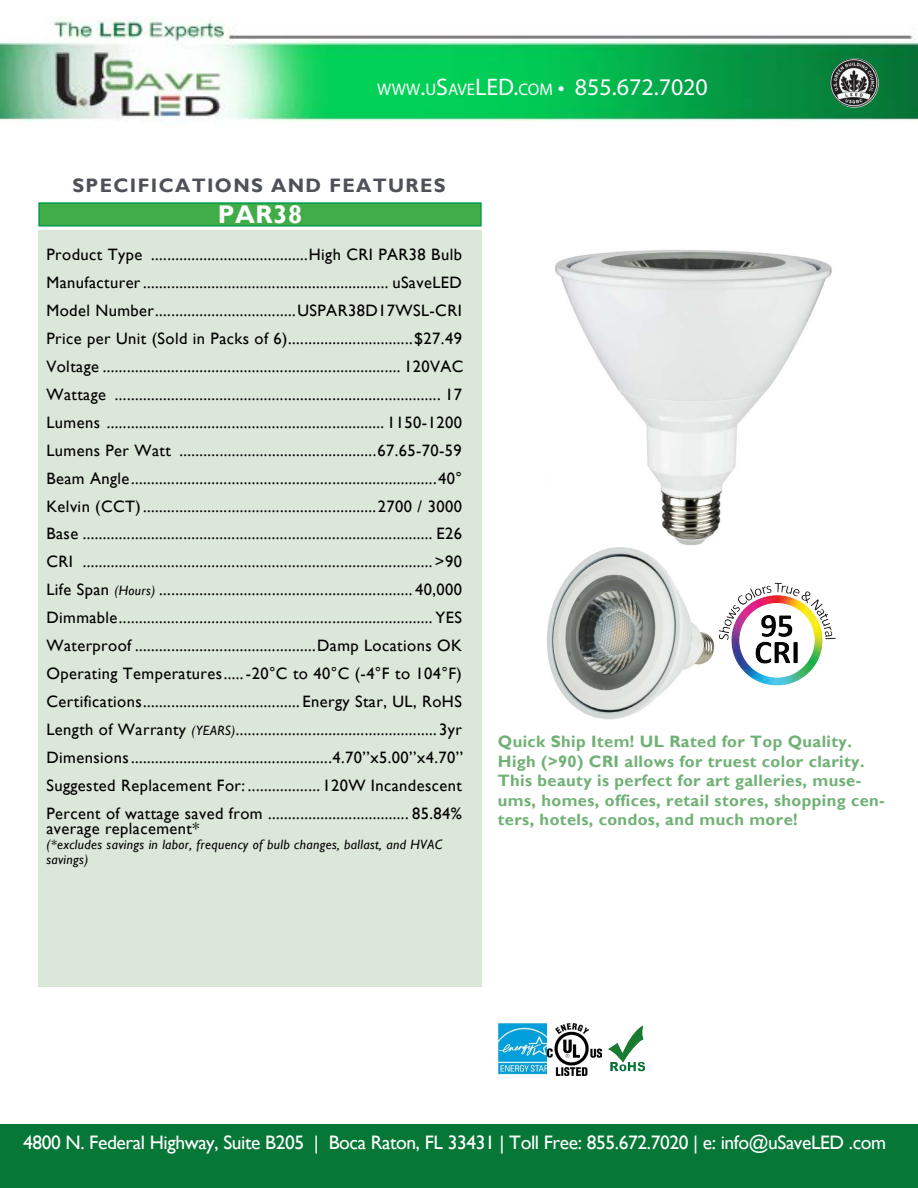
<style>
.page{position:relative;width:918px;height:1188px;background:#fff}
.page>*{position:absolute;margin:0;border:0;box-sizing:border-box;transform-origin:0 0}
.t1{font:700 25.5px "Gill Sans";letter-spacing:.025em;color:#fff}
.t2{font:24px "Myriad Pro";color:#fff}
.t3{font:19.5px "Gill Sans";letter-spacing:-.02em;color:#fff}
.t4{font:700 19.5px "Gill Sans";letter-spacing:.07em;color:#4e5158}
.t5{font:16.5px/27.9px "Gill Sans";letter-spacing:.025em;color:#000;text-align:justify}
.t6{font:700 16.5px/19.5px "Gill Sans";letter-spacing:.025em;color:#70b175}
.t7{font:italic 13.5px/15px "Gill Sans";letter-spacing:.025em;color:#000}
.s1{font-size:16.8px}
.s2{font-style:italic;font-size:13.5px}
</style>
<div class="page">
<div style="left:38px;top:230px;width:444px;height:757px;background:#dbe7d8"></div>
<div style="left:38px;top:202px;width:444px;height:25px;background:#41ad49;border:2px solid #019c49"></div>
<div style="left:0;top:1124px;width:918px;height:64px;background:#067737"></div>
<img style="left:0;top:17px;width:918px;height:105px">
<img style="left:830px;top:58px;width:49px;height:50px;border-radius:25px">
<img style="left:608px;top:1026px;width:38px;height:46px">
<img style="left:498px;top:1022px;width:103px;height:54px">
<img style="left:555px;top:250px;width:277px;height:295px">
<img style="left:547px;top:547px;width:168px;height:172px">
<img style="left:719px;top:582px;width:117px;height:104px">
<h2 class="t2" style="left:377px;top:72px;width:332px"><span class="s1">WWW</span>.<span class="s1">U</span>S<span class="s1">AVE</span>LED.<span class="s1">COM</span> • 855.672.7020</h2>
<p class="t4" style="left:72px;top:173px;width:375px">SPECIFICATIONS AND FEATURES</p>
<h1 class="t1" style="left:218px;top:199px;width:86px">PAR38</h1>
<p class="t5" style="left:46px;top:241px;width:419px">Product Type .......................................High CRI PAR38 Bulb Manufacturer............................................................. uSaveLED Model Number...................................USPAR38D17WSL-CRI Price per Unit (Sold in Packs of 6)...............................$27.49<br>Voltage .......................................................................... 120VAC Wattage ................................................................................. 17<br>Lumens ..................................................................... 1150-1200<br>Lumens Per Watt .................................................67.65-70-59<br>Beam Angle............................................................................40° Kelvin (CCT)..........................................................2700 / 3000<br>Base ....................................................................................... E26<br>CRI ....................................................................................... &gt;90<br>Life Span <span class="s2">(Hours)</span> ............................................................... 40,000<br>Dimmable.............................................................................. YES Waterproof .............................................Damp Locations OK Operating Temperatures.....-20°C to 40°C (-4°F to 104°F)<br>Certifications....................................... Energy Star, UL, RoHS Length of Warranty <span class="s2">(YEARS)</span>.................................................. 3yr Dimensions..................................................4.70’’x5.00’’x4.70’’ Suggested Replacement For: .................. 120W Incandescent Percent of wattage saved from ................................... 85.84%</p>
<p class="t5" style="left:46px;top:815px;width:154px">average replacement*</p>
<p class="t7" style="left:46px;top:837px;width:397px">(*excludes savings in labor, frequency of bulb changes, ballast, and HVAC savings)</p>
<p class="t6" style="left:498px;top:733px;width:388px">Quick Ship Item! UL Rated for Top Quality.<br>High (&gt;90) CRI allows for truest color clarity.<br>This beauty is perfect for art galleries, muse&shy;ums, homes, offices, retail stores, shopping cen&shy;ters, hotels, condos, and much more!</p>
<p class="t3" style="left:23px;top:1131px;width:865px">4800 N. Federal Highway, Suite B205 | Boca Raton, FL 33431 | Toll Free: 855.672.7020 | e: info@uSaveLED .com</p>
</div>
